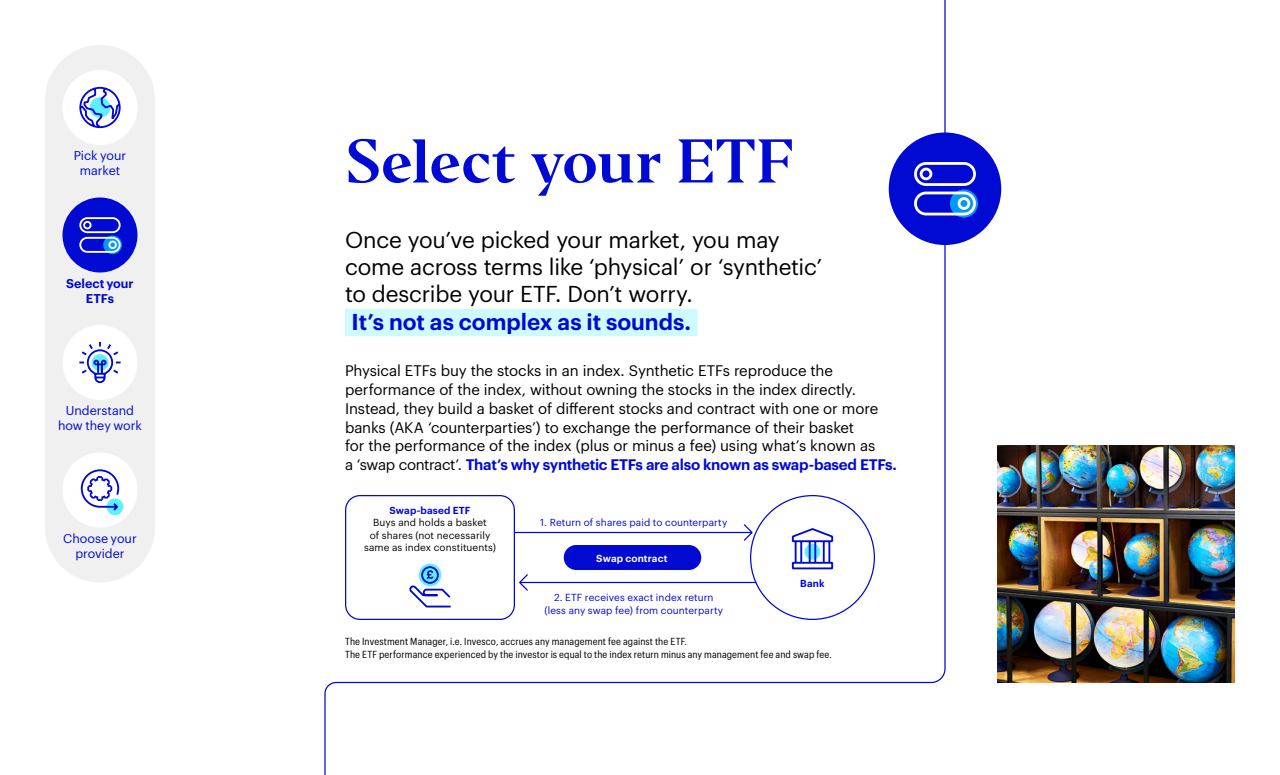
<style>
.page{position:relative;width:1280px;height:775px;background:#fff}
.page>*{position:absolute;margin:0;border:0;box-sizing:border-box;transform-origin:0 0}
.t1{font:57.5px "Invesco Editor";letter-spacing:-.015em;color:#000ad2}
.t2{font:22.5px/27.5px "Graphik";letter-spacing:-.01em;color:#000}
.t3{font:600 22.5px "Graphik";color:#000ad2}
.t4{font:15px/18.8px "Graphik";letter-spacing:-.01em;color:#000}
.t5{font:12.5px/15px "Graphik";color:#000ad2;text-align:center}
.t6{font:600 12.5px/15px "Graphik";color:#000ad2;text-align:center}
.t7{font:10px/12.5px "Graphik Compact";letter-spacing:.01em;color:#000}
.t8{font:10px/12.5px "Graphik";letter-spacing:.005em;color:#000ad2;text-align:center}
.t9{font:10px/12.5px "Graphik";letter-spacing:.01em;color:#000;text-align:center}
.t10{font:600 10px "Graphik";letter-spacing:.015em;color:#000ad2}
.t11{font:600 10px "Graphik";letter-spacing:.015em;color:#fff}
.s1{font-weight:600;color:#000ad2}
</style>
<div class="page">
<svg style="left:324px;top:0;width:622px;height:775px"></svg>
<div style="left:889px;top:132px;width:112px;height:113px;background:#000ad2;border-radius:50%"></div>
<svg style="left:950px;top:189px;width:28px;height:29px"></svg>
<svg style="left:914px;top:162px;width:63px;height:55px"></svg>
<div style="left:45px;top:45px;width:110px;height:537px;background:#f0f0f0;border-radius:55px"></div>
<div style="left:62px;top:452px;width:76px;height:76px;background:#fff;border-radius:50%"></div>
<div style="left:107px;top:498px;width:16px;height:17px;background:#5ff0ff;border-radius:50%"></div>
<svg style="left:80px;top:469px;width:40px;height:44px"></svg>
<div style="left:62px;top:198px;width:76px;height:74px;background:#000ad2;border-radius:50%"></div>
<svg style="left:79px;top:217px;width:43px;height:37px"></svg>
<div style="left:62px;top:325px;width:76px;height:75px;background:#fff;border-radius:50%"></div>
<svg style="left:79px;top:341px;width:42px;height:43px"></svg>
<div style="left:62px;top:70px;width:76px;height:75px;background:#fff;border-radius:50%"></div>
<svg style="left:79px;top:86px;width:42px;height:43px"></svg>
<img style="left:998px;top:445px;width:237px;height:237px">
<p class="t5" style="left:74px;top:147px;width:54px">Pick your market</p>
<p class="t6" style="left:66px;top:274px;width:69px">Select your<br>ETFs</p>
<p class="t5" style="left:58px;top:402px;width:85px">Understand how they work</p>
<p class="t5" style="left:63px;top:529px;width:75px">Choose your provider</p>
<h1 class="t1" style="left:345px;top:124px;width:450px">Select your ETF</h1>
<h2 class="t2" style="left:345px;top:224px;width:479px">Once you’ve picked your market, you may come across terms like ‘physical’ or ‘synthetic’ to describe your ETF. Don’t worry.</h2>
<h2 class="t3" style="left:352px;top:305px;width:341px">It’s not as complex as it sounds.</h2>
<p class="t4" style="left:345px;top:360px;width:553px">Physical ETFs buy the stocks in an index. Synthetic ETFs reproduce the performance of the index, without owning the stocks in the index directly.<br>Instead, they build a basket of different stocks and contract with one or more banks (AKA ‘counterparties’) to exchange the performance of their basket<br>for the performance of the index (plus or minus a fee) using what’s known as<br>a ‘swap contract’. <span class="s1">That’s why synthetic ETFs are also known as swap-based ETFs.</span></p>
<p class="t10" style="left:389px;top:502px;width:83px">Swap-based ETF</p>
<p class="t9" style="left:364px;top:516px;width:133px">Buys and holds a basket<br>of shares (not necessarily same as index constituents)</p>
<p class="t11" style="left:596px;top:550px;width:73px">Swap contract</p>
<p class="t8" style="left:540px;top:516px;width:189px">1. Return of shares paid to counterparty</p>
<p class="t8" style="left:544px;top:591px;width:180px">2. ETF receives exact index return (less any swap fee) from counterparty</p>
<p class="t10" style="left:800px;top:576px;width:26px">Bank</p>
<p class="t7" style="left:345px;top:634px;width:488px">The Investment Manager, i.e. Invesco, accrues any management fee against the ETF.<br>The ETF performance experienced by the investor is equal to the index return minus any management fee and swap fee.</p>
</div>
